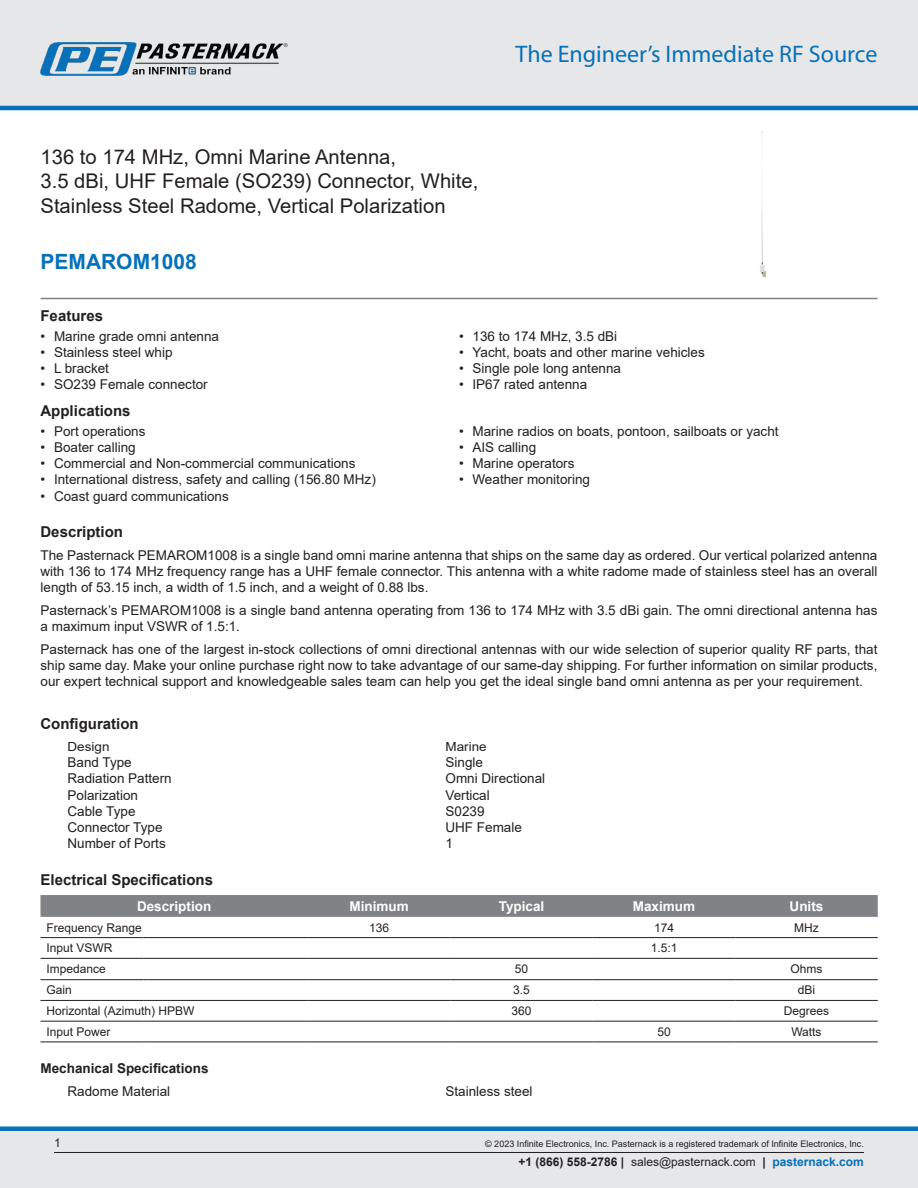
<style>
.page{position:relative;width:918px;height:1188px;background:#fff}
.page>*{position:absolute;margin:0;border:0;box-sizing:border-box;transform-origin:0 0}
.t1{font:24px "Myriad Pro";color:#0671b9}
.Branded_Part_No{font:700 21px "Arial";color:#0671b9}
.Web_Description_Para{font:20.25px/24.3px "Arial";color:#231f20}
.Head1{font:700 15px "Arial";color:#231f20}
.MarketingDescription{font:13.5px/16.2px "Arial";color:#231f20;text-align:justify}
.Specs_Para{font:13.5px "Arial";color:#231f20}
.Table_Header{font:700 13.5px "Arial";color:#fff}
.Head2{font:700 13.5px "Arial";color:#231f20}
.Specs_Para-2{font:12.45px "Arial";color:#231f20;scale:1.08 1}
.Table_Body_Left{font:12px "Arial";color:#231f20}
.Table_Body{font:12px "Arial";color:#231f20}
.Copyright_disclaimer{font:9px "Arial";color:#231f20}
.s1{font-weight:700}
.s2{font-weight:700;color:#0671b9}
</style>
<div class="page">
<div style="left:0;top:0;width:918px;height:108px;background:#e6e7e9"></div>
<hr style="left:0;top:106px;width:918px;height:4px;background:#0671b9">
<img style="left:40px;top:42px;width:248px;height:34px">
<div style="left:0;top:1131px;width:918px;height:57px;background:#e6e7e9"></div>
<div style="left:0;top:1126px;width:918px;height:5px;background:#0671b9"></div>
<hr style="left:54px;top:1152px;width:810px;height:1px;background:#231f20">
<hr style="left:40px;top:298px;width:838px;height:1px;background:#808285">
<img style="left:760px;top:131px;width:6px;height:147px">
<div style="left:40px;top:895px;width:838px;height:22px;background:#808285"></div>
<hr style="left:40px;top:937px;width:103px;height:1px;background:#231f20">
<hr style="left:148px;top:937px;width:160px;height:1px;background:#231f20">
<hr style="left:308px;top:937px;width:142px;height:1px;background:#231f20">
<hr style="left:450px;top:937px;width:143px;height:1px;background:#231f20">
<hr style="left:593px;top:937px;width:142px;height:1px;background:#231f20">
<hr style="left:735px;top:937px;width:143px;height:1px;background:#231f20">
<hr style="left:40px;top:958px;width:103px;height:1px;background:#231f20">
<hr style="left:148px;top:958px;width:160px;height:1px;background:#231f20">
<hr style="left:308px;top:958px;width:142px;height:1px;background:#231f20">
<hr style="left:450px;top:958px;width:143px;height:1px;background:#231f20">
<hr style="left:593px;top:958px;width:142px;height:1px;background:#231f20">
<hr style="left:735px;top:958px;width:143px;height:1px;background:#231f20">
<hr style="left:40px;top:979px;width:103px;height:1px;background:#231f20">
<hr style="left:148px;top:979px;width:160px;height:1px;background:#231f20">
<hr style="left:308px;top:979px;width:142px;height:1px;background:#231f20">
<hr style="left:450px;top:979px;width:143px;height:1px;background:#231f20">
<hr style="left:593px;top:979px;width:142px;height:1px;background:#231f20">
<hr style="left:735px;top:979px;width:143px;height:1px;background:#231f20">
<hr style="left:40px;top:1000px;width:103px;height:1px;background:#231f20">
<hr style="left:148px;top:1000px;width:160px;height:1px;background:#231f20">
<hr style="left:308px;top:1000px;width:142px;height:1px;background:#231f20">
<hr style="left:450px;top:1000px;width:143px;height:1px;background:#231f20">
<hr style="left:593px;top:1000px;width:142px;height:1px;background:#231f20">
<hr style="left:735px;top:1000px;width:143px;height:1px;background:#231f20">
<hr style="left:40px;top:1021px;width:103px;height:1px;background:#231f20">
<hr style="left:148px;top:1021px;width:160px;height:1px;background:#231f20">
<hr style="left:308px;top:1021px;width:142px;height:1px;background:#231f20">
<hr style="left:450px;top:1021px;width:143px;height:1px;background:#231f20">
<hr style="left:593px;top:1021px;width:142px;height:1px;background:#231f20">
<hr style="left:735px;top:1021px;width:143px;height:1px;background:#231f20">
<hr style="left:40px;top:1042px;width:103px;height:1px;background:#231f20">
<hr style="left:148px;top:1042px;width:160px;height:1px;background:#231f20">
<hr style="left:308px;top:1042px;width:142px;height:1px;background:#231f20">
<hr style="left:450px;top:1042px;width:143px;height:1px;background:#231f20">
<hr style="left:593px;top:1042px;width:142px;height:1px;background:#231f20">
<hr style="left:735px;top:1042px;width:143px;height:1px;background:#231f20">
<h1 class="Web_Description_Para" style="left:40px;top:145px;width:439px">136 to 174 MHz, Omni Marine Antenna,<br>3.5 dBi, UHF Female (SO239) Connector, White,<br>Stainless Steel Radome, Vertical Polarization</h1>
<p class="Branded_Part_No" style="left:40px;top:247px;width:158px">PEMAROM1008</p>
<h1 class="t1" style="left:516px;top:39px;width:363px">The Engineer’s Immediate RF Source</h1>
<p class="Head1" style="left:40px;top:306px;width:64px">Features</p>
<p class="MarketingDescription" style="left:40px;top:328px;width:180px">• Marine grade omni antenna</p>
<p class="MarketingDescription" style="left:40px;top:344px;width:134px">• Stainless steel whip</p>
<p class="MarketingDescription" style="left:40px;top:360px;width:70px">• L bracket</p>
<p class="MarketingDescription" style="left:40px;top:376px;width:169px">• SO239 Female connector</p>
<p class="Head1" style="left:40px;top:401px;width:92px">Applications</p>
<p class="MarketingDescription" style="left:40px;top:423px;width:107px">• Port operations</p>
<p class="MarketingDescription" style="left:40px;top:439px;width:97px">• Boater calling</p>
<p class="MarketingDescription" style="left:40px;top:455px;width:317px">• Commercial and Non-commercial communications</p>
<p class="MarketingDescription" style="left:40px;top:471px;width:337px">• International distress, safety and calling (156.80 MHz)</p>
<p class="MarketingDescription" style="left:40px;top:488px;width:190px">• Coast guard communications</p>
<p class="MarketingDescription" style="left:459px;top:328px;width:160px">• 136 to 174 MHz, 3.5 dBi</p>
<p class="MarketingDescription" style="left:459px;top:344px;width:247px">• Yacht, boats and other marine vehicles</p>
<p class="MarketingDescription" style="left:459px;top:360px;width:164px">• Single pole long antenna</p>
<p class="MarketingDescription" style="left:459px;top:376px;width:130px">• IP67 rated antenna</p>
<p class="MarketingDescription" style="left:459px;top:423px;width:321px">• Marine radios on boats, pontoon, sailboats or yacht</p>
<p class="MarketingDescription" style="left:459px;top:439px;width:79px">• AIS calling</p>
<p class="MarketingDescription" style="left:459px;top:455px;width:117px">• Marine operators</p>
<p class="MarketingDescription" style="left:459px;top:471px;width:133px">• Weather monitoring</p>
<p class="Head1" style="left:40px;top:521px;width:84px">Description</p>
<p class="MarketingDescription" style="left:40px;top:547px;width:839px">The Pasternack PEMAROM1008 is a single band omni marine antenna that ships on the same day as ordered. Our vertical polarized antenna with 136 to 174 MHz frequency range has a UHF female connector. This antenna with a white radome made of stainless steel has an overall length of 53.15 inch, a width of 1.5 inch, and a weight of 0.88 lbs.</p>
<p class="MarketingDescription" style="left:40px;top:602px;width:838px">Pasternack’s PEMAROM1008 is a single band antenna operating from 136 to 174 MHz with 3.5 dBi gain. The omni directional antenna has a maximum input VSWR of 1.5:1.</p>
<p class="MarketingDescription" style="left:40px;top:641px;width:838px">Pasternack has one of the largest in-stock collections of omni directional antennas with our wide selection of superior quality RF parts, that ship same day. Make your online purchase right now to take advantage of our same-day shipping. For further information on similar products, our expert technical support and knowledgeable sales team can help you get the ideal single band omni antenna as per your requirement.</p>
<p class="Head1" style="left:40px;top:713px;width:100px">Configuration</p>
<p class="Specs_Para-2" style="left:68px;top:738px;width:40px">Design</p>
<p class="Specs_Para-2" style="left:446px;top:738px;width:40px">Marine</p>
<p class="Specs_Para" style="left:68px;top:753px;width:66px">Band Type</p>
<p class="Specs_Para" style="left:446px;top:753px;width:39px">Single</p>
<p class="Specs_Para" style="left:68px;top:769px;width:106px">Radiation Pattern</p>
<p class="Specs_Para" style="left:446px;top:769px;width:101px">Omni Directional</p>
<p class="Specs_Para" style="left:68px;top:786px;width:72px">Polarization</p>
<p class="Specs_Para" style="left:446px;top:786px;width:46px">Vertical</p>
<p class="Specs_Para" style="left:68px;top:802px;width:70px">Cable Type</p>
<p class="Specs_Para" style="left:446px;top:802px;width:41px">S0239</p>
<p class="Specs_Para" style="left:68px;top:818px;width:97px">Connector Type</p>
<p class="Specs_Para" style="left:446px;top:818px;width:78px">UHF Female</p>
<p class="Specs_Para" style="left:68px;top:834px;width:100px">Number of Ports</p>
<p class="Specs_Para" style="left:446px;top:834px;width:9px">1</p>
<p class="Head1" style="left:40px;top:869px;width:174px">Electrical Specifications</p>
<p class="Table_Header" style="left:137px;top:897px;width:76px">Description</p>
<p class="Table_Header" style="left:349px;top:897px;width:61px">Minimum</p>
<p class="Table_Header" style="left:499px;top:897px;width:47px">Typical</p>
<p class="Table_Header" style="left:633px;top:897px;width:64px">Maximum</p>
<p class="Table_Header" style="left:790px;top:897px;width:35px">Units</p>
<p class="Table_Body_Left" style="left:46px;top:919px;width:97px">Frequency Range</p>
<p class="Table_Body" style="left:369px;top:919px;width:22px">136</p>
<p class="Table_Body" style="left:654px;top:919px;width:22px">174</p>
<p class="Table_Body" style="left:794px;top:919px;width:26px">MHz</p>
<p class="Table_Body_Left" style="left:46px;top:940px;width:68px">Input VSWR</p>
<p class="Table_Body" style="left:651px;top:940px;width:28px">1.5:1</p>
<p class="Table_Body_Left" style="left:46px;top:961px;width:61px">Impedance</p>
<p class="Table_Body" style="left:515px;top:961px;width:15px">50</p>
<p class="Table_Body" style="left:791px;top:961px;width:34px">Ohms</p>
<p class="Table_Body_Left" style="left:46px;top:982px;width:27px">Gain</p>
<p class="Table_Body" style="left:513px;top:982px;width:18px">3.5</p>
<p class="Table_Body" style="left:798px;top:982px;width:19px">dBi</p>
<p class="Table_Body_Left" style="left:46px;top:1003px;width:150px">Horizontal (Azimuth) HPBW</p>
<p class="Table_Body" style="left:512px;top:1003px;width:22px">360</p>
<p class="Table_Body" style="left:784px;top:1003px;width:47px">Degrees</p>
<p class="Table_Body_Left" style="left:46px;top:1023px;width:66px">Input Power</p>
<p class="Table_Body" style="left:657px;top:1023px;width:15px">50</p>
<p class="Table_Body" style="left:791px;top:1023px;width:32px">Watts</p>
<p class="Head2" style="left:40px;top:1059px;width:170px">Mechanical Specifications</p>
<p class="Specs_Para" style="left:68px;top:1082px;width:104px">Radome Material</p>
<p class="Specs_Para" style="left:446px;top:1082px;width:89px">Stainless steel</p>
<p class="Table_Body_Left" style="left:54px;top:1135px;width:8px">1</p>
<p class="Copyright_disclaimer" style="left:485px;top:1138px;width:380px">© 2023 Infinite Electronics, Inc. Pasternack is a registered trademark of Infinite Electronics, Inc.</p>
<p class="Table_Body_Left" style="left:519px;top:1153px;width:347px"><span class="s1">+1 (866) 558-2786 |</span> sales@pasternack.com <span class="s1">|</span> <span class="s2">pasternack.com</span></p>
</div>
